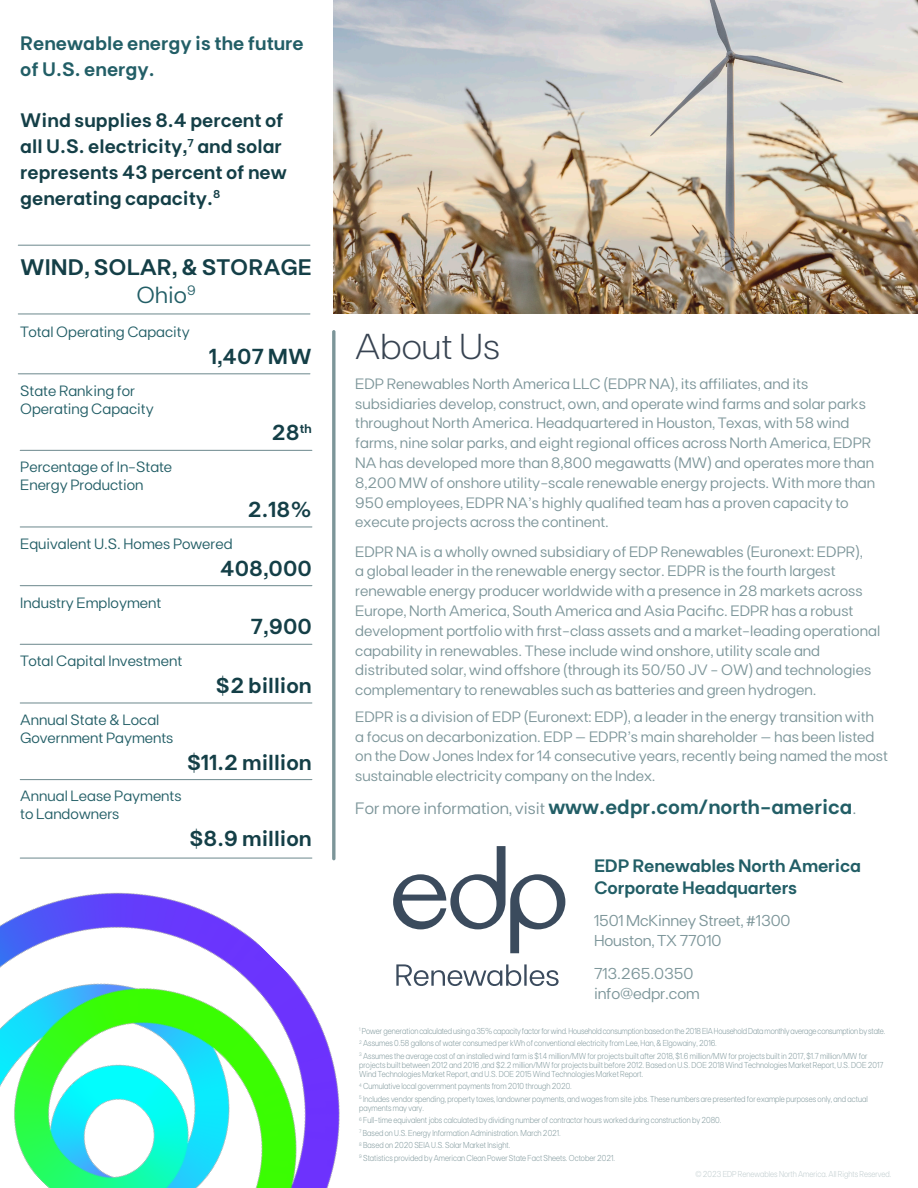
<style>
.page{position:relative;width:918px;height:1188px;background:#fff}
.page>*{position:absolute;margin:0;border:0;box-sizing:border-box;transform-origin:0 0}
.t1{font:300 36px "FT Base";color:#374351}
.t2{font:23.25px "FT Base";color:#225e66}
.t3{font:600 22.5px "FT Base";color:#143f47}
.t4{font:600 21.75px "FT Base";color:#143f47}
.t5{font:600 20.7px "FT Base";color:#225e66}
.t6{font:600 19.5px/25.8px "FT Base";color:#143f47}
.t7{font:600 19.5px/25.8px "FT Base";color:#225e66}
.t8{font:600 18px "FT Base";letter-spacing:-.01em;color:#225e66}
.t9{font:15.75px "FT Base";letter-spacing:-.01em;color:#7c9599}
.t10{font:15px/19.8px "FT Base";color:#7c9599}
.t11{font:14.85px "FT Base";color:#225e66}
.t12{font:300 8.7px/9px "FT Base";color:#7c9599;scale:.85 1}
.t13{font:300 8.7px "FT Base";letter-spacing:-.02em;color:#7c9599;scale:.85 1}
.t14{font:300 8.7px "FT Base";color:#bdcacc;scale:.85 1}
.s1{font-weight:400;font-size:16.5px;color:#7c9599}
</style>
<div class="page">
<img style="left:334px;top:0;width:584px;height:314px">
<svg style="left:332px;top:330px;width:4px;height:530px;background:#90a5a8"></svg>
<svg style="left:430px;top:846px;width:135px;height:140px"></svg>
<hr style="left:18px;top:373px;width:292px;height:1px;background:#7c9599">
<hr style="left:18px;top:313px;width:292px;height:2px;background:#7c9599">
<hr style="left:18px;top:245px;width:292px;height:1px;background:#7c9599">
<hr style="left:20px;top:450px;width:292px;height:1px;background:#7c9599">
<hr style="left:20px;top:526px;width:292px;height:2px;background:#7c9599">
<hr style="left:20px;top:585px;width:292px;height:1px;background:#7c9599">
<hr style="left:20px;top:644px;width:292px;height:1px;background:#7c9599">
<hr style="left:20px;top:702px;width:292px;height:2px;background:#7c9599">
<hr style="left:20px;top:779px;width:292px;height:1px;background:#7c9599">
<img style="left:0;top:800px;width:430px;height:388px">
<p class="t7" style="left:20px;top:30px;width:285px">Renewable energy is the future of U.S. energy.</p>
<p class="t6" style="left:20px;top:107px;width:268px">Wind supplies 8.4 percent of all U.S. electricity,<sup>7</sup> and solar represents 43 percent of new generating capacity.<sup>8</sup></p>
<p class="t3" style="left:20px;top:254px;width:293px">WIND, SOLAR, &amp; STORAGE</p>
<p class="t2" style="left:136px;top:281px;width:61px">Ohio<sup>9</sup></p>
<p class="t11" style="left:20px;top:323px;width:171px">Total Operating Capacity</p>
<p class="t11" style="left:20px;top:382px;width:116px">State Ranking for</p>
<p class="t11" style="left:20px;top:400px;width:135px">Operating Capacity</p>
<p class="t11" style="left:20px;top:458px;width:154px">Percentage of In-State</p>
<p class="t11" style="left:20px;top:476px;width:125px">Energy Production</p>
<p class="t4" style="left:209px;top:343px;width:104px">1,407 MW</p>
<p class="t4" style="left:272px;top:420px;width:42px">28<sup>th</sup></p>
<p class="t4" style="left:248px;top:497px;width:66px">2.18%</p>
<p class="t11" style="left:20px;top:535px;width:214px">Equivalent U.S. Homes Powered</p>
<p class="t4" style="left:220px;top:555px;width:93px">408,000</p>
<p class="t11" style="left:20px;top:594px;width:143px">Industry Employment</p>
<p class="t4" style="left:251px;top:614px;width:62px">7,900</p>
<p class="t11" style="left:20px;top:652px;width:163px">Total Capital Investment</p>
<p class="t4" style="left:216px;top:673px;width:97px">$2 billion</p>
<p class="t11" style="left:20px;top:711px;width:141px">Annual State &amp; Local</p>
<p class="t11" style="left:20px;top:729px;width:155px">Government Payments</p>
<p class="t4" style="left:187px;top:749px;width:126px">$11.2 million</p>
<p class="t11" style="left:20px;top:788px;width:163px">Annual Lease Payments</p>
<p class="t11" style="left:20px;top:806px;width:101px">to Landowners</p>
<p class="t4" style="left:189px;top:826px;width:124px">$8.9 million</p>
<p class="t1" style="left:355px;top:325px;width:147px">About Us</p>
<p class="t10" style="left:355px;top:374px;width:521px">EDP Renewables North America LLC (EDPR NA), its affiliates, and its subsidiaries develop, construct, own, and operate wind farms and solar parks throughout North America. Headquartered in Houston, Texas, with 58 wind farms, nine solar parks, and eight regional offices across North America, EDPR NA has developed more than 8,800 megawatts (MW) and operates more than 8,200 MW of onshore utility-scale renewable energy projects. With more than 950 employees, EDPR NA’s highly qualified team has a proven capacity to execute projects across the continent.</p>
<p class="t10" style="left:355px;top:541px;width:527px">EDPR NA is a wholly owned subsidiary of EDP Renewables (Euronext: EDPR),<br>a global leader in the renewable energy sector. EDPR is the fourth largest renewable energy producer worldwide with a presence in 28 markets across Europe, North America, South America and Asia Pacific. EDPR has a robust development portfolio with first-class assets and a market-leading operational capability in renewables. These include wind onshore, utility scale and distributed solar, wind offshore (through its 50/50 JV - OW) and technologies complementary to renewables such as batteries and green hydrogen.</p>
<p class="t10" style="left:355px;top:707px;width:534px">EDPR is a division of EDP (Euronext: EDP), a leader in the energy transition with<br>a focus on decarbonization. EDP – EDPR’s main shareholder – has been listed on the Dow Jones Index for 14 consecutive years, recently being named the most sustainable electricity company on the Index.</p>
<p class="t5" style="left:355px;top:795px;width:503px"><span class="s1">For more information, visit</span> www.edpr.com/north-america<span class="s1">.</span></p>
<p class="t8" style="left:594px;top:855px;width:268px">EDP Renewables North America</p>
<p class="t8" style="left:594px;top:877px;width:205px">Corporate Headquarters</p>
<p class="t9" style="left:594px;top:911px;width:198px">1501 McKinney Street, #1300</p>
<p class="t9" style="left:594px;top:932px;width:129px">Houston, TX 77010</p>
<p class="t9" style="left:594px;top:964px;width:101px">713.265.0350</p>
<p class="t9" style="left:594px;top:984px;width:107px">info@edpr.com</p>
<p class="t13" style="left:359px;top:1026px;width:621px"><sup>1</sup> Power generation calculated using a 35% capacity factor for wind. Household consumption based on the 2018 EIA Household Data monthly average consumption by state.</p>
<p class="t12" style="left:359px;top:1039px;width:422px"><sup>2</sup> Assumes 0.58 gallons of water consumed per kWh of conventional electricity from Lee, Han, &amp; Elgowainy, 2016.</p>
<p class="t12" style="left:359px;top:1051px;width:618px"><sup>3</sup> Assumes the average cost of an installed wind farm is $1.4 million/MW for projects built after 2018, $1.6 million/MW for projects built in 2017, $1.7 million/MW for projects built between 2012 and 2016 ,and $2.2 million/MW for projects built before 2012. Based on U.S. DOE 2018 Wind Technologies Market Report, U.S. DOE 2017<br>Wind Technologies Market Report, and U.S. DOE 2015 Wind Technologies Market Report.</p>
<p class="t12" style="left:359px;top:1082px;width:252px"><sup>4</sup> Cumulative local government payments from 2010 through 2020.</p>
<p class="t12" style="left:359px;top:1094px;width:600px"><sup>5</sup> Includes vendor spending, property taxes, landowner payments, and wages from site jobs. These numbers are presented for example purposes only, and actual payments may vary.</p>
<p class="t12" style="left:359px;top:1116px;width:428px"><sup>6</sup> Full-time equivalent jobs calculated by dividing number of contractor hours worked during construction by 2080.</p>
<p class="t12" style="left:359px;top:1128px;width:239px"><sup>7</sup> Based on U.S. Energy Information Administration. March 2021.</p>
<p class="t12" style="left:359px;top:1141px;width:179px"><sup>8</sup> Based on 2020 SEIA U.S. Solar Market Insight.</p>
<p class="t12" style="left:359px;top:1153px;width:303px"><sup>9</sup> Statistics provided by American Clean Power State Fact Sheets. October 2021.</p>
<p class="t14" style="left:695px;top:1168px;width:232px">© 2023 EDP Renewables North America. All Rights Reserved.</p>
</div>
